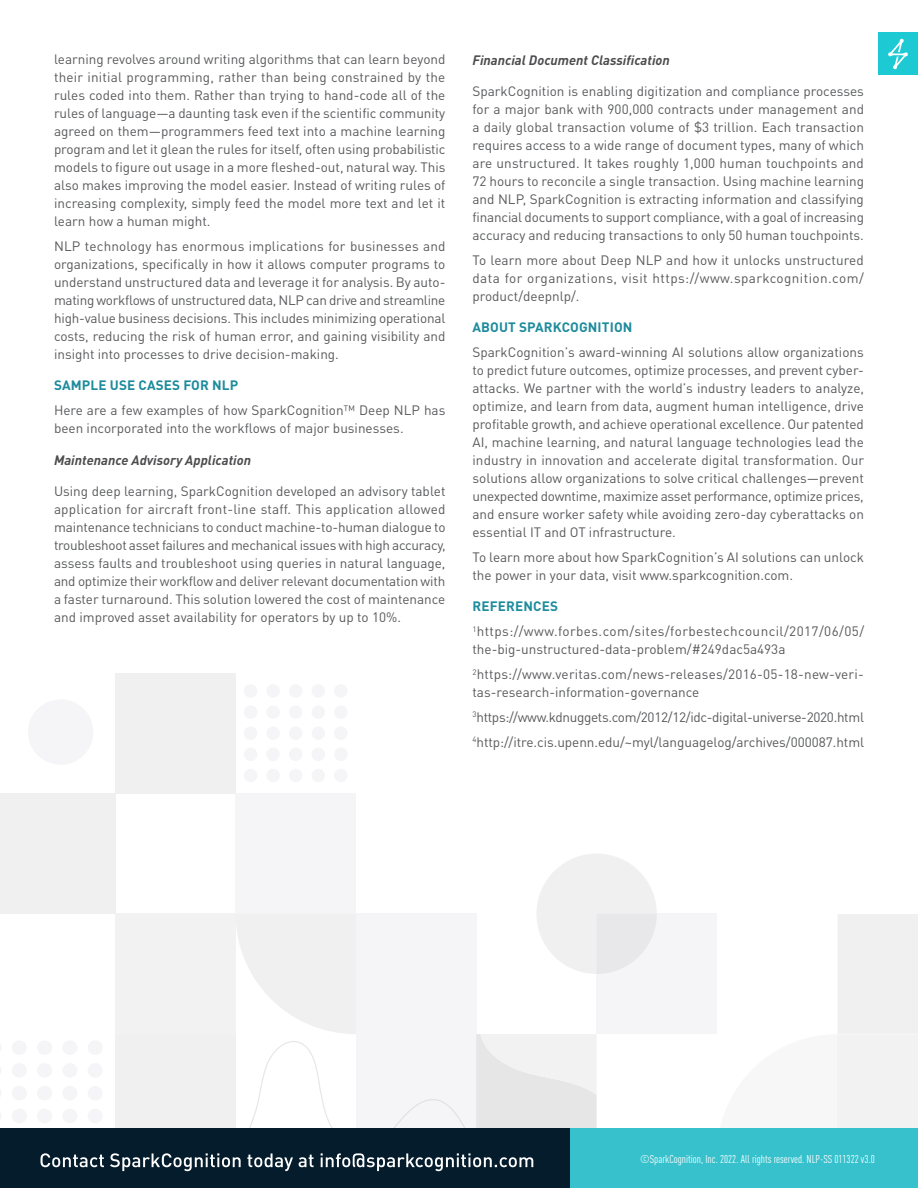
<style>
.page{position:relative;width:918px;height:1188px;background:#fff}
.page>*{position:absolute;margin:0;border:0;box-sizing:border-box;transform-origin:0 0}
.t1{font:13.5px/18px "DINOT";color:#58595b;text-align:justify}
.t2{font:13.5px/24.9px "DINOT";letter-spacing:.03em;color:#58595b}
.t3{font:italic 700 13.5px "DINOT";color:#4c4c4e}
.t4{font:700 13.5px "DINOT";letter-spacing:.01em;color:#1d8b9c}
.t5{font:condensed 11.25px "DINOT";color:#fff}
.s1{font-weight:700;color:#1d8b9c}
</style>
<div class="page">
<div style="left:0;top:794px;width:115px;height:120px;background:#f0f0f0"></div>
<div style="left:597px;top:914px;width:120px;height:120px;background:#f5f5f7"></div>
<div style="left:236px;top:793px;width:120px;height:121px;background:#f5f5f7"></div>
<div style="left:115px;top:673px;width:121px;height:120px;background:#f0f0f0"></div>
<div style="left:334px;top:684px;width:14px;height:14px;background:#f5f5f7;border-radius:50%"></div>
<div style="left:312px;top:684px;width:13px;height:14px;background:#f5f5f7;border-radius:50%"></div>
<div style="left:289px;top:684px;width:13px;height:14px;background:#f5f5f7;border-radius:50%"></div>
<div style="left:266px;top:684px;width:14px;height:14px;background:#f5f5f7;border-radius:50%"></div>
<div style="left:244px;top:684px;width:13px;height:14px;background:#f5f5f7;border-radius:50%"></div>
<div style="left:334px;top:705px;width:14px;height:14px;background:#f5f5f7;border-radius:50%"></div>
<div style="left:312px;top:705px;width:13px;height:14px;background:#f5f5f7;border-radius:50%"></div>
<div style="left:289px;top:705px;width:13px;height:14px;background:#f5f5f7;border-radius:50%"></div>
<div style="left:266px;top:705px;width:14px;height:14px;background:#f5f5f7;border-radius:50%"></div>
<div style="left:244px;top:705px;width:13px;height:14px;background:#f5f5f7;border-radius:50%"></div>
<div style="left:334px;top:727px;width:14px;height:13px;background:#f5f5f7;border-radius:50%"></div>
<div style="left:312px;top:727px;width:13px;height:13px;background:#f5f5f7;border-radius:50%"></div>
<div style="left:289px;top:727px;width:13px;height:13px;background:#f5f5f7;border-radius:50%"></div>
<div style="left:266px;top:727px;width:14px;height:13px;background:#f5f5f7;border-radius:50%"></div>
<div style="left:244px;top:727px;width:13px;height:13px;background:#f5f5f7;border-radius:50%"></div>
<div style="left:334px;top:748px;width:14px;height:13px;background:#f5f5f7;border-radius:50%"></div>
<div style="left:312px;top:748px;width:13px;height:13px;background:#f5f5f7;border-radius:50%"></div>
<div style="left:289px;top:748px;width:13px;height:13px;background:#f5f5f7;border-radius:50%"></div>
<div style="left:266px;top:748px;width:14px;height:13px;background:#f5f5f7;border-radius:50%"></div>
<div style="left:244px;top:748px;width:13px;height:13px;background:#f5f5f7;border-radius:50%"></div>
<div style="left:334px;top:769px;width:14px;height:13px;background:#f5f5f7;border-radius:50%"></div>
<div style="left:312px;top:769px;width:13px;height:13px;background:#f5f5f7;border-radius:50%"></div>
<div style="left:289px;top:769px;width:13px;height:13px;background:#f5f5f7;border-radius:50%"></div>
<div style="left:266px;top:769px;width:14px;height:13px;background:#f5f5f7;border-radius:50%"></div>
<div style="left:244px;top:769px;width:13px;height:13px;background:#f5f5f7;border-radius:50%"></div>
<svg style="left:716px;top:914px;width:202px;height:215px"></svg>
<div style="left:37px;top:1040px;width:15px;height:15px;background:#f5f5f7;border-radius:50%"></div>
<div style="left:12px;top:1040px;width:15px;height:15px;background:#f5f5f7;border-radius:50%"></div>
<div style="left:37px;top:1063px;width:15px;height:15px;background:#f5f5f7;border-radius:50%"></div>
<div style="left:12px;top:1063px;width:15px;height:15px;background:#f5f5f7;border-radius:50%"></div>
<div style="left:37px;top:1086px;width:15px;height:14px;background:#f5f5f7;border-radius:50%"></div>
<div style="left:12px;top:1086px;width:15px;height:14px;background:#f5f5f7;border-radius:50%"></div>
<div style="left:37px;top:1109px;width:15px;height:14px;background:#f5f5f7;border-radius:50%"></div>
<div style="left:12px;top:1109px;width:15px;height:14px;background:#f5f5f7;border-radius:50%"></div>
<div style="left:28px;top:699px;width:65px;height:66px;background:#f5f5f7;border-radius:50%"></div>
<div style="left:570px;top:1129px;width:348px;height:59px;background:#36c1cc"></div>
<div style="left:0;top:1129px;width:570px;height:59px;background:#051c2c"></div>
<svg style="left:41px;top:854px;width:616px;height:317px"></svg>
<div style="left:878px;top:33px;width:40px;height:42px;background:#1dcad3"></div>
<svg style="left:888px;top:39px;width:20px;height:30px"></svg>
<p class="t1" style="left:54px;top:49px;width:393px">learning revolves around writing algorithms that can learn beyond their initial programming, rather than being constrained by the rules coded into them. Rather than trying to hand-code all of the rules of language—a daunting task even if the scientific community agreed on them—programmers feed text into a machine learning program and let it glean the rules for itself, often using probabilistic models to figure out usage in a more fleshed-out, natural way. This also makes improving the model easier. Instead of writing rules of increasing complexity, simply feed the model more text and let it learn how a human might.</p>
<p class="t1" style="left:54px;top:236px;width:393px">NLP technology has enormous implications for businesses and organizations, specifically in how it allows computer programs to understand unstructured data and leverage it for analysis. By auto&shy;mating workflows of unstructured data, NLP can drive and streamline high-value business decisions. This includes minimizing operational costs, reducing the risk of human error, and gaining visibility and insight into processes to drive decision-making.</p>
<p class="t4" style="left:54px;top:375px;width:186px">SAMPLE USE CASES FOR NLP</p>
<p class="t1" style="left:54px;top:400px;width:393px">Here are a few examples of how SparkCognition™ Deep NLP has been incorporated into the workflows of major businesses.</p>
<p class="t3" style="left:54px;top:449px;width:199px">Maintenance Advisory Application</p>
<p class="t1" style="left:54px;top:481px;width:393px">Using deep learning, SparkCognition developed an advisory tablet application for aircraft front-line staff. This application allowed maintenance technicians to conduct machine-to-human dialogue to troubleshoot asset failures and mechanical issues with high accuracy, assess faults and troubleshoot using queries in natural language, and optimize their workflow and deliver relevant documentation with a faster turnaround. This solution lowered the cost of maintenance and improved asset availability for operators by up to 10%.</p>
<p class="t3" style="left:472px;top:49px;width:199px">Financial Document Classification</p>
<p class="t1" style="left:472px;top:81px;width:393px">SparkCognition is enabling digitization and compliance processes for a major bank with 900,000 contracts under management and a daily global transaction volume of $3 trillion. Each transaction requires access to a wide range of document types, many of which are unstructured. It takes roughly 1,000 human touchpoints and 72 hours to reconcile a single transaction. Using machine learning and NLP, SparkCognition is extracting information and classifying financial documents to support compliance, with a goal of increasing accuracy and reducing transactions to only 50 human touchpoints.</p>
<p class="t1" style="left:472px;top:250px;width:393px">To learn more about Deep NLP and how it unlocks unstructured data for organizations, visit https://www.sparkcognition.com/ product/deepnlp/.</p>
<p class="t4" style="left:473px;top:317px;width:161px">ABOUT SPARKCOGNITION</p>
<p class="t1" style="left:472px;top:342px;width:393px">SparkCognition’s award-winning AI solutions allow organizations to predict future outcomes, optimize processes, and prevent cyber&shy;attacks. We partner with the world’s industry leaders to analyze, optimize, and learn from data, augment human intelligence, drive profitable growth, and achieve operational excellence. Our patented AI, machine learning, and natural language technologies lead the industry in innovation and accelerate digital transformation. Our solutions allow organizations to solve critical challenges—prevent unexpected downtime, maximize asset performance, optimize prices, and ensure worker safety while avoiding zero-day cyberattacks on essential IT and OT infrastructure.</p>
<p class="t1" style="left:472px;top:547px;width:393px">To learn more about how SparkCognition’s AI solutions can unlock the power in your data, visit www.sparkcognition.com.</p>
<p class="t2" style="left:472px;top:593px;width:393px"><span class="s1">REFERENCES<br></span><sup>1</sup>https://www.forbes.com/sites/forbestechcouncil/2017/06/05/</p>
<p class="t1" style="left:472px;top:636px;width:393px;line-height:24.8px">the-big-unstructured-data-problem/#249dac5a493a<br><sup>2</sup>https://www.veritas.com/news-releases/2016-05-18-new-veri-</p>
<p class="t1" style="left:472px;top:679px;width:393px;line-height:24.8px;text-align:left">tas-research-information-governance<br><sup>3</sup>https://www.kdnuggets.com/2012/12/idc-digital-universe-2020.html<br><sup>4</sup>http://itre.cis.upenn.edu/~myl/languagelog/archives/000087.html</p>
<p class="t5" style="left:640px;top:1152px;width:236px">©SparkCognition, Inc. 2022. All rights reserved. NLP-SS 011322 v3.0</p>
</div>
